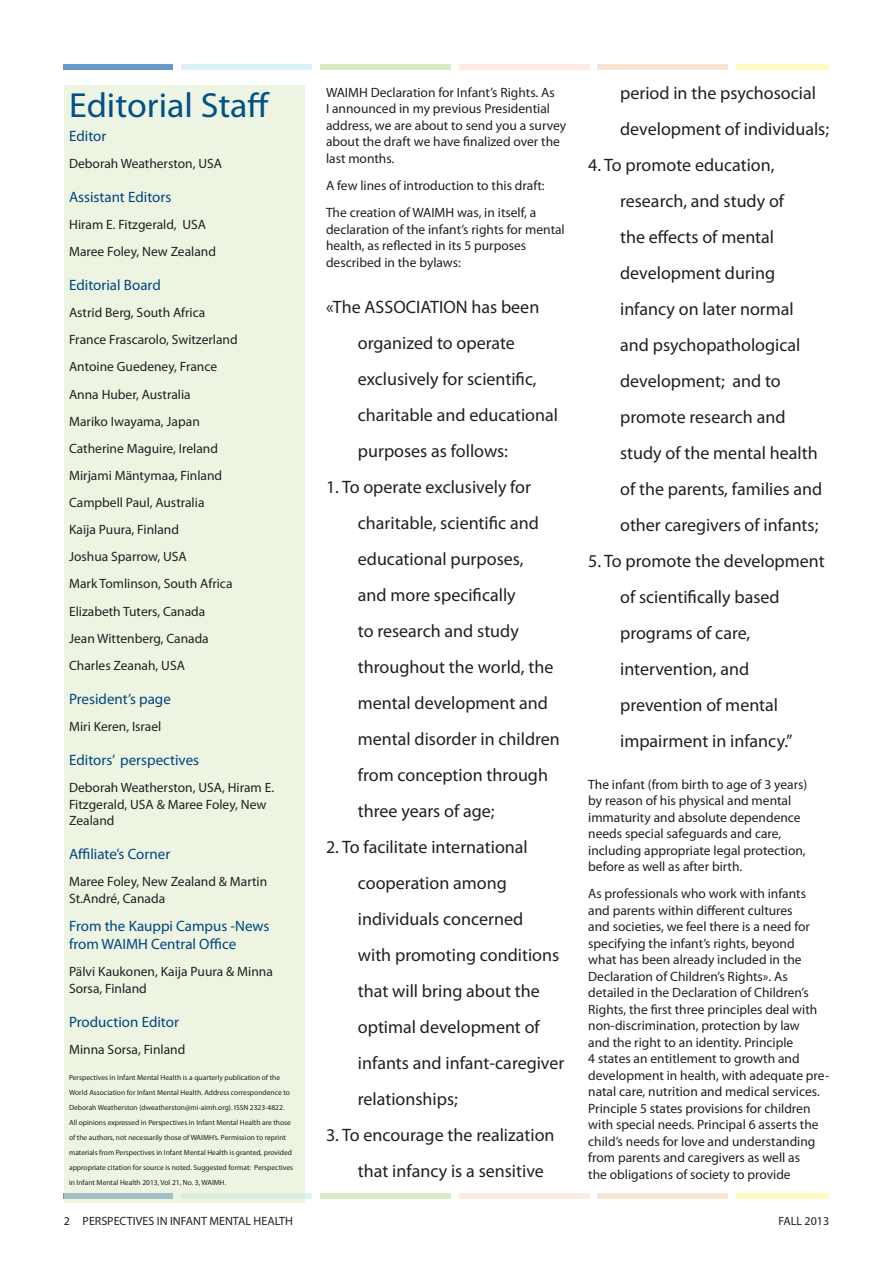
<style>
.page{position:relative;width:893px;height:1263px;background:#fff}
.page>*{position:absolute;margin:0;border:0;box-sizing:border-box;transform-origin:0 0}
.h_1{font:34.95px "Myriad Pro";color:#015188}
.ref{font:18px/36px "Myriad Pro";color:#231f20}
.h_3{font:15px "Myriad Pro";color:#00467e}
.cursive_body_text{font:15px/18px "Myriad Pro";color:#00467e}
.body_text{font:13.5px/16.5px "Myriad Pro";color:#231f20}
.cursive_body_text-2{font:13.5px/16.5px "Myriad Pro";color:#231f20}
.t1{font:12px "Myriad Pro";color:#231f20}
.body_text_6pt{font:7.5px/15px "Myriad Pro";color:#231f20}
</style>
<div class="page">
<div style="left:64px;top:64px;width:109px;height:5px;background:#679ac8"></div>
<div style="left:181px;top:64px;width:131px;height:5px;background:#dcf1f8"></div>
<div style="left:320px;top:64px;width:130px;height:5px;background:#dce9c6"></div>
<div style="left:459px;top:64px;width:130px;height:5px;background:#fdeae8"></div>
<div style="left:598px;top:64px;width:130px;height:5px;background:#f5e5d2"></div>
<div style="left:736px;top:64px;width:93px;height:5px;background:#fffac4"></div>
<div style="left:181px;top:1193px;width:131px;height:5px;background:#dcf1f8"></div>
<div style="left:320px;top:1193px;width:130px;height:5px;background:#dce9c6"></div>
<div style="left:459px;top:1193px;width:130px;height:5px;background:#fdeae8"></div>
<div style="left:598px;top:1193px;width:130px;height:5px;background:#f5e5d2"></div>
<div style="left:736px;top:1193px;width:93px;height:5px;background:#fffac4"></div>
<div style="left:64px;top:85px;width:241px;height:1117px;background:#edf4e2"></div>
<p class="h_1" style="left:69px;top:84px;width:202px">Editorial Staff</p>
<p class="h_3" style="left:69px;top:126px;width:39px">Editor</p>
<p class="cursive_body_text-2" style="left:69px;top:155px;width:154px">Deborah Weatherston, USA</p>
<p class="h_3" style="left:69px;top:187px;width:104px">Assistant Editors</p>
<p class="cursive_body_text-2" style="left:69px;top:216px;width:138px">Hiram E. Fitzgerald, USA</p>
<p class="cursive_body_text-2" style="left:69px;top:243px;width:148px">Maree Foley, New Zealand</p>
<p class="h_3" style="left:69px;top:276px;width:93px">Editorial Board</p>
<p class="cursive_body_text-2" style="left:69px;top:304px;width:138px">Astrid Berg, South Africa</p>
<p class="cursive_body_text-2" style="left:69px;top:331px;width:170px">France Frascarolo, Switzerland</p>
<p class="cursive_body_text-2" style="left:69px;top:358px;width:150px">Antoine Guedeney, France</p>
<p class="cursive_body_text-2" style="left:69px;top:385px;width:123px">Anna Huber, Australia</p>
<p class="cursive_body_text-2" style="left:69px;top:413px;width:132px">Mariko Iwayama, Japan</p>
<p class="cursive_body_text-2" style="left:69px;top:440px;width:150px">Catherine Maguire, Ireland</p>
<p class="cursive_body_text-2" style="left:69px;top:467px;width:155px">Mirjami Mäntymaa, Finland</p>
<p class="cursive_body_text-2" style="left:69px;top:494px;width:137px">Campbell Paul, Australia</p>
<p class="cursive_body_text-2" style="left:69px;top:521px;width:111px">Kaija Puura, Finland</p>
<p class="cursive_body_text-2" style="left:69px;top:548px;width:119px">Joshua Sparrow, USA</p>
<p class="cursive_body_text-2" style="left:69px;top:575px;width:165px">Mark Tomlinson, South Africa</p>
<p class="cursive_body_text-2" style="left:69px;top:603px;width:138px">Elizabeth Tuters, Canada</p>
<p class="cursive_body_text-2" style="left:69px;top:630px;width:141px">Jean Wittenberg, Canada</p>
<p class="cursive_body_text-2" style="left:69px;top:657px;width:117px">Charles Zeanah, USA</p>
<p class="h_3" style="left:69px;top:689px;width:103px">President’s page</p>
<p class="cursive_body_text-2" style="left:69px;top:718px;width:94px">Miri Keren, Israel</p>
<p class="h_3" style="left:69px;top:751px;width:132px">Editors’ perspectives</p>
<p class="cursive_body_text-2" style="left:69px;top:779px;width:207px">Deborah Weatherston, USA, Hiram E.<br>Fitzgerald, USA &amp; Maree Foley, New<br>Zealand</p>
<p class="h_3" style="left:69px;top:845px;width:103px">Affiliate’s Corner</p>
<p class="cursive_body_text-2" style="left:69px;top:873px;width:200px">Maree Foley, New Zealand &amp; Martin<br>St.André, Canada</p>
<p class="cursive_body_text" style="left:69px;top:917px;width:202px">From the Kauppi Campus -News from WAIMH Central Office</p>
<p class="cursive_body_text-2" style="left:69px;top:963px;width:205px">Pälvi Kaukonen, Kaija Puura &amp; Minna<br>Sorsa, Finland</p>
<p class="h_3" style="left:69px;top:1012px;width:111px">Production Editor</p>
<p class="cursive_body_text-2" style="left:69px;top:1041px;width:118px">Minna Sorsa, Finland</p>
<p class="body_text_6pt" style="left:69px;top:1069px;width:226px">Perspectives in Infant Mental Health is a quarterly publication of the World Association for Infant Mental Health. Address correspondence to Deborah Weatherston (dweatherston@mi-aimh.org). ISSN 2323-4822.<br>All opinions expressed in Perspectives in Infant Mental Health are those of the authors, not necessarily those of WAIMH’s. Permission to reprint materials from Perspectives in Infant Mental Health is granted, provided appropriate citation for source is noted. Suggested format: Perspectives in Infant Mental Health 2013, Vol 21, No. 3, WAIMH.</p>
<p class="body_text" style="left:326px;top:84px;width:242px">WAIMH Declaration for Infant’s Rights. As<br>I announced in my previous Presidential address, we are about to send you a survey about the draft we have finalized over the last months.</p>
<p class="body_text" style="left:326px;top:177px;width:220px">A few lines of introduction to this draft:</p>
<p class="body_text" style="left:326px;top:204px;width:240px">The creation of WAIMH was, in itself, a declaration of the infant’s rights for mental health, as reflected in its 5 purposes described in the bylaws:</p>
<p class="ref" style="left:358px;top:289px;width:202px;text-indent:-32px">«The ASSOCIATION has been organized to operate exclusively for scientific, charitable and educational purposes as follows:</p>
<p class="ref" style="left:358px;top:469px;width:203px;text-indent:-32px">1. To operate exclusively for charitable, scientific and educational purposes,<br>and more specifically<br>to research and study throughout the world, the mental development and mental disorder in children from conception through three years of age;</p>
<p class="ref" style="left:358px;top:829px;width:208px;text-indent:-32px">2. To facilitate international cooperation among individuals concerned<br>with promoting conditions that will bring about the optimal development of infants and infant-caregiver relationships;</p>
<p class="ref" style="left:358px;top:1117px;width:198px;text-indent:-32px">3. To encourage the realization that infancy is a sensitive</p>
<p class="ref" style="left:620px;top:74px;width:210px">period in the psychosocial development of individuals;</p>
<p class="ref" style="left:620px;top:146px;width:204px;text-indent:-32px">4. To promote education, research, and study of<br>the effects of mental development during infancy on later normal and psychopathological development; and to promote research and study of the mental health of the parents, families and other caregivers of infants;</p>
<p class="ref" style="left:620px;top:542px;width:206px;text-indent:-32px">5. To promote the development of scientifically based programs of care, intervention, and prevention of mental impairment in infancy.”</p>
<p class="body_text" style="left:588px;top:776px;width:221px">The infant (from birth to age of 3 years) by reason of his physical and mental immaturity and absolute dependence needs special safeguards and care, including appropriate legal protection, before as well as after birth.</p>
<p class="body_text" style="left:588px;top:885px;width:242px">As professionals who work with infants and parents within different cultures<br>and societies, we feel there is a need for specifying the infant’s rights, beyond<br>what has been already included in the Declaration of Children’s Rights». As detailed in the Declaration of Children’s Rights, the first three principles deal with non-discrimination, protection by law<br>and the right to an identity. Principle<br>4 states an entitlement to growth and development in health, with adequate pre&shy;natal care, nutrition and medical services.<br>Principle 5 states provisions for children with special needs. Principal 6 asserts the child’s needs for love and understanding from parents and caregivers as well as<br>the obligations of society to provide</p>
<p class="t1" style="left:64px;top:1213px;width:231px">2 PERSPECTIVES IN INFANT MENTAL HEALTH</p>
<p class="t1" style="left:778px;top:1213px;width:52px">FALL 2013</p>
</div>
